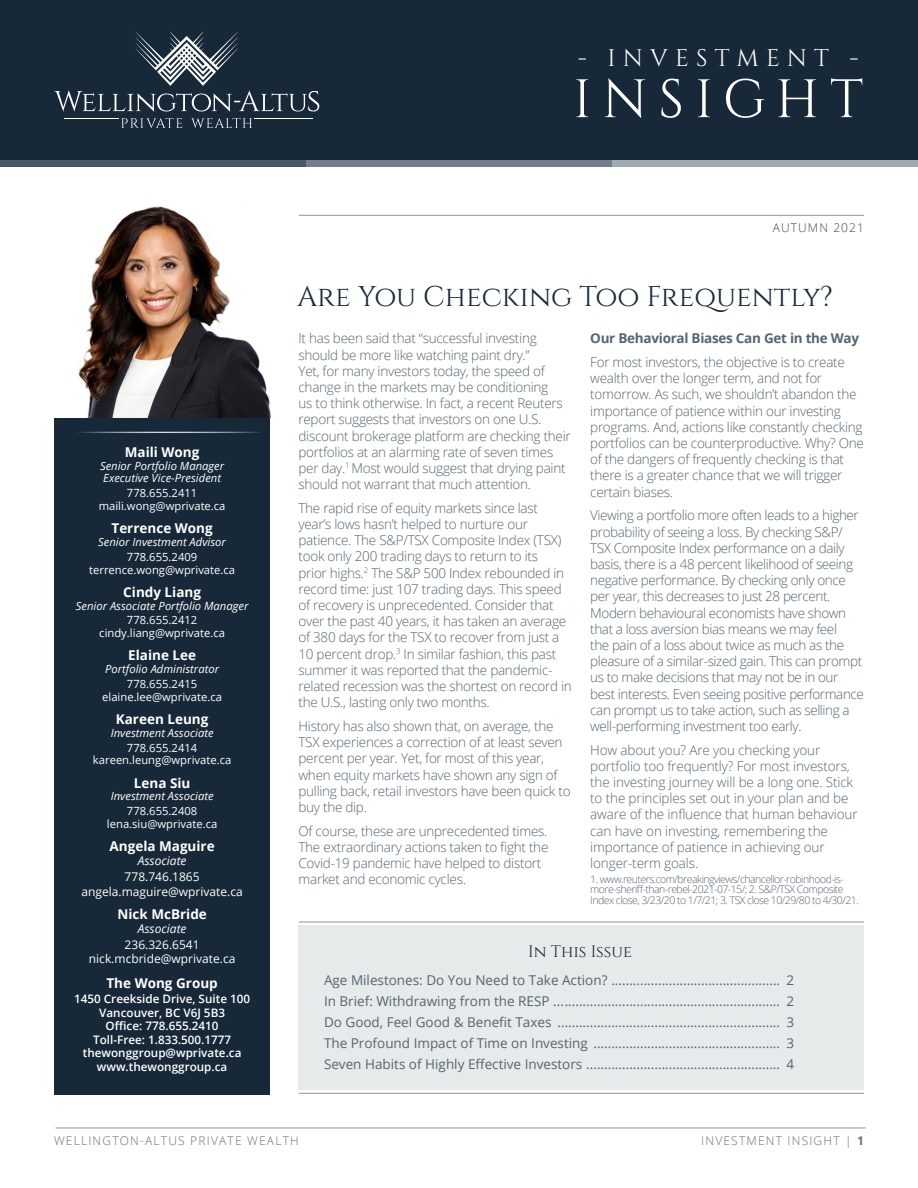
<style>
.page{position:relative;width:918px;height:1188px;background:#fff}
.page>*{position:absolute;margin:0;border:0;box-sizing:border-box;transform-origin:0 0}
.t1{font:54px "Cinzel";letter-spacing:.2em;color:#fff}
.t2{font:28.5px "Cinzel";color:#172938}
.t3{font:24px "Cinzel";letter-spacing:.3em;color:#fff}
.t4{font:16.5px "Cinzel";color:#172938}
.t5{font:300 13.5px/16.2px "Open Sans";letter-spacing:-.02em;color:#556571}
.Paragraph_Style_1{font:13.5px "Open Sans";color:#556571}
.t6{font:700 13.5px "Open Sans";color:#fff}
.t7{font:700 13.5px "Open Sans";letter-spacing:-.02em;color:#556571}
.t8{font:12px "Open Sans";color:#fff}
.t9{font:300 12px "Open Sans";letter-spacing:.1em;color:#63717d}
.t10{font:italic 12px "Open Sans";color:#fff}
.t11{font:300 12px "Open Sans";letter-spacing:.09em;color:#3c4957}
.t12{font:600 11.7px "Open Sans";color:#fff}
.t13{font:11.25px "Open Sans";color:#fff}
.t14{font:italic 11.25px "Open Sans";color:#fff}
.t15{font:300 10.5px/10.5px "Open Sans";letter-spacing:-.05em;color:#556571}
.s1{font-weight:700}
</style>
<div class="page">
<div style="left:298px;top:925px;width:566px;height:165px;background:#e6eaea"></div>
<hr style="left:299px;top:215px;width:565px;height:1px;background:#172938">
<hr style="left:299px;top:1093px;width:565px;height:1px;background:#172938">
<hr style="left:299px;top:922px;width:565px;height:1px;background:#172938">
<hr style="left:56px;top:1128px;width:810px;height:1px;background:#172938">
<div style="left:0;top:0;width:918px;height:160px;background:#172938"></div>
<svg style="left:121px;top:118px;width:131px;height:10px"></svg>
<svg style="left:54px;top:32px;width:265px;height:79px"></svg>
<hr style="left:64px;top:118px;width:55px;height:1px;background:#fff">
<hr style="left:254px;top:118px;width:58px;height:1px;background:#fff">
<div style="left:0;top:160px;width:306px;height:7px;background:#475865"></div>
<div style="left:306px;top:160px;width:306px;height:7px;background:#727f8a"></div>
<div style="left:612px;top:160px;width:306px;height:7px;background:#9faab2"></div>
<div style="left:54px;top:418px;width:216px;height:676px;background:#172938"></div>
<img style="left:78px;top:206px;width:192px;height:212px">
<hr style="left:54px;top:432px;width:216px;height:1px;background:#d5d6d8">
<p class="t3" style="left:578px;top:44px;width:282px">- INVESTMENT -</p>
<p class="t1" style="left:573px;top:68px;width:292px">INSIGHT</p>
<p class="t11" style="left:773px;top:219px;width:93px">AUTUMN 2021</p>
<p class="t6" style="left:125px;top:442px;width:76px">Maili Wong</p>
<p class="t14" style="left:100px;top:458px;width:126px">Senior Portfolio Manager</p>
<p class="t14" style="left:103px;top:471px;width:119px">Executive Vice-President</p>
<p class="t13" style="left:127px;top:486px;width:72px">778.655.2411</p>
<p class="t13" style="left:99px;top:498px;width:128px">maili.wong@wprivate.ca</p>
<p class="t6" style="left:112px;top:519px;width:103px">Terrence Wong</p>
<p class="t14" style="left:98px;top:534px;width:129px">Senior Investment Advisor</p>
<p class="t13" style="left:127px;top:549px;width:72px">778.655.2409</p>
<p class="t13" style="left:89px;top:562px;width:147px">terrence.wong@wprivate.ca</p>
<p class="t6" style="left:123px;top:582px;width:79px">Cindy Liang</p>
<p class="t14" style="left:76px;top:598px;width:174px">Senior Associate Portfolio Manager</p>
<p class="t13" style="left:127px;top:613px;width:72px">778.655.2412</p>
<p class="t13" style="left:99px;top:625px;width:127px">cindy.liang@wprivate.ca</p>
<p class="t6" style="left:128px;top:646px;width:69px">Elaine Lee</p>
<p class="t14" style="left:105px;top:661px;width:115px">Portfolio Administrator</p>
<p class="t13" style="left:127px;top:676px;width:72px">778.655.2415</p>
<p class="t13" style="left:102px;top:689px;width:121px">elaine.lee@wprivate.ca</p>
<p class="t6" style="left:116px;top:710px;width:94px">Kareen Leung</p>
<p class="t14" style="left:111px;top:725px;width:104px">Investment Associate</p>
<p class="t13" style="left:127px;top:740px;width:72px">778.655.2414</p>
<p class="t13" style="left:93px;top:753px;width:140px">kareen.leung@wprivate.ca</p>
<p class="t6" style="left:134px;top:773px;width:58px">Lena Siu</p>
<p class="t14" style="left:111px;top:788px;width:104px">Investment Associate</p>
<p class="t13" style="left:127px;top:803px;width:72px">778.655.2408</p>
<p class="t13" style="left:107px;top:816px;width:112px">lena.siu@wprivate.ca</p>
<p class="t6" style="left:110px;top:837px;width:107px">Angela Maguire</p>
<p class="t10" style="left:138px;top:853px;width:50px">Associate</p>
<p class="t8" style="left:125px;top:869px;width:77px">778.746.1865</p>
<p class="t8" style="left:81px;top:883px;width:163px">angela.maguire@wprivate.ca</p>
<p class="t6" style="left:117px;top:904px;width:91px">Nick McBride</p>
<p class="t10" style="left:138px;top:921px;width:50px">Associate</p>
<p class="t8" style="left:125px;top:936px;width:77px">236.326.6541</p>
<p class="t8" style="left:89px;top:951px;width:148px">nick.mcbride@wprivate.ca</p>
<p class="t6" style="left:107px;top:973px;width:113px">The Wong Group</p>
<p class="t12" style="left:74px;top:991px;width:178px">1450 Creekside Drive, Suite 100</p>
<p class="t12" style="left:99px;top:1005px;width:127px">Vancouver, BC V6J 5B3</p>
<p class="t12" style="left:106px;top:1018px;width:114px">Office: 778.655.2410</p>
<p class="t12" style="left:93px;top:1032px;width:140px">Toll-Free: 1.833.500.1777</p>
<p class="t12" style="left:83px;top:1045px;width:160px">thewonggroup@wprivate.ca</p>
<p class="t12" style="left:97px;top:1059px;width:132px">www.thewonggroup.ca</p>
<p class="t2" style="left:297px;top:279px;width:537px">Are You Checking Too Frequently?</p>
<p class="t5" style="left:298px;top:330px;width:274px">It has been said that “successful investing should be more like watching paint dry.”<br>Yet, for many investors today, the speed of change in the markets may be conditioning<br>us to think otherwise. In fact, a recent Reuters report suggests that investors on one U.S. discount brokerage platform are checking their portfolios at an alarming rate of seven times per day.<sup>1</sup> Most would suggest that drying paint should not warrant that much attention.</p>
<p class="t5" style="left:298px;top:499px;width:275px">The rapid rise of equity markets since last year’s lows hasn’t helped to nurture our patience. The S&amp;P/TSX Composite Index (TSX) took only 200 trading days to return to its<br>prior highs.<sup>2</sup> The S&amp;P 500 Index rebounded in record time: just 107 trading days. This speed of recovery is unprecedented. Consider that over the past 40 years, it has taken an average of 380 days for the TSX to recover from just a 10 percent drop.<sup>3</sup> In similar fashion, this past summer it was reported that the pandemic&shy;related recession was the shortest on record in the U.S., lasting only two months.</p>
<p class="t5" style="left:298px;top:718px;width:274px">History has also shown that, on average, the TSX experiences a correction of at least seven percent per year. Yet, for most of this year, when equity markets have shown any sign of pulling back, retail investors have been quick to buy the dip.</p>
<p class="t5" style="left:298px;top:822px;width:251px">Of course, these are unprecedented times.<br>The extraordinary actions taken to fight the Covid-19 pandemic have helped to distort market and economic cycles.</p>
<p class="t7" style="left:590px;top:329px;width:270px">Our Behavioral Biases Can Get in the Way</p>
<p class="t5" style="left:590px;top:354px;width:275px">For most investors, the objective is to create wealth over the longer term, and not for tomorrow. As such, we shouldn’t abandon the importance of patience within our investing programs. And, actions like constantly checking portfolios can be counterproductive. Why? One of the dangers of frequently checking is that there is a greater chance that we will trigger certain biases.</p>
<p class="t5" style="left:590px;top:507px;width:275px">Viewing a portfolio more often leads to a higher probability of seeing a loss. By checking S&amp;P/ TSX Composite Index performance on a daily basis, there is a 48 percent likelihood of seeing negative performance. By checking only once per year, this decreases to just 28 percent.<br>Modern behavioural economists have shown that a loss aversion bias means we may feel<br>the pain of a loss about twice as much as the pleasure of a similar-sized gain. This can prompt us to make decisions that may not be in our best interests. Even seeing positive performance can prompt us to take action, such as selling a well-performing investment too early.</p>
<p class="t5" style="left:590px;top:741px;width:269px">How about you? Are you checking your portfolio too frequently? For most investors, the investing journey will be a long one. Stick to the principles set out in your plan and be aware of the influence that human behaviour can have on investing, remembering the importance of patience in achieving our longer-term goals.</p>
<p class="t15" style="left:590px;top:873px;width:270px">1. www.reuters.com/breakingviews/chancellor-robinhood-is&shy;more-sheriff-than-rebel-2021-07-15/; 2. S&amp;P/TSX Composite<br>Index close, 3/23/20 to 1/7/21; 3. TSX close 10/29/80 to 4/30/21.</p>
<p class="t4" style="left:528px;top:942px;width:105px">In This Issue</p>
<p class="Paragraph_Style_1" style="left:324px;top:970px;width:472px">Age Milestones: Do You Need to Take Action? ............................................... 2</p>
<p class="Paragraph_Style_1" style="left:324px;top:991px;width:472px">In Brief: Withdrawing from the RESP ............................................................... 2</p>
<p class="Paragraph_Style_1" style="left:324px;top:1012px;width:472px">Do Good, Feel Good &amp; Benefit Taxes .............................................................. 3</p>
<p class="Paragraph_Style_1" style="left:324px;top:1033px;width:472px">The Profound Impact of Time on Investing .................................................... 3</p>
<p class="Paragraph_Style_1" style="left:324px;top:1054px;width:472px">Seven Habits of Highly Effective Investors ...................................................... 4</p>
<p class="t9" style="left:54px;top:1132px;width:246px">WELLINGTON-ALTUS PRIVATE WEALTH</p>
<p class="t9" style="left:701px;top:1132px;width:164px">INVESTMENT INSIGHT | <span class="s1">1</span></p>
</div>
